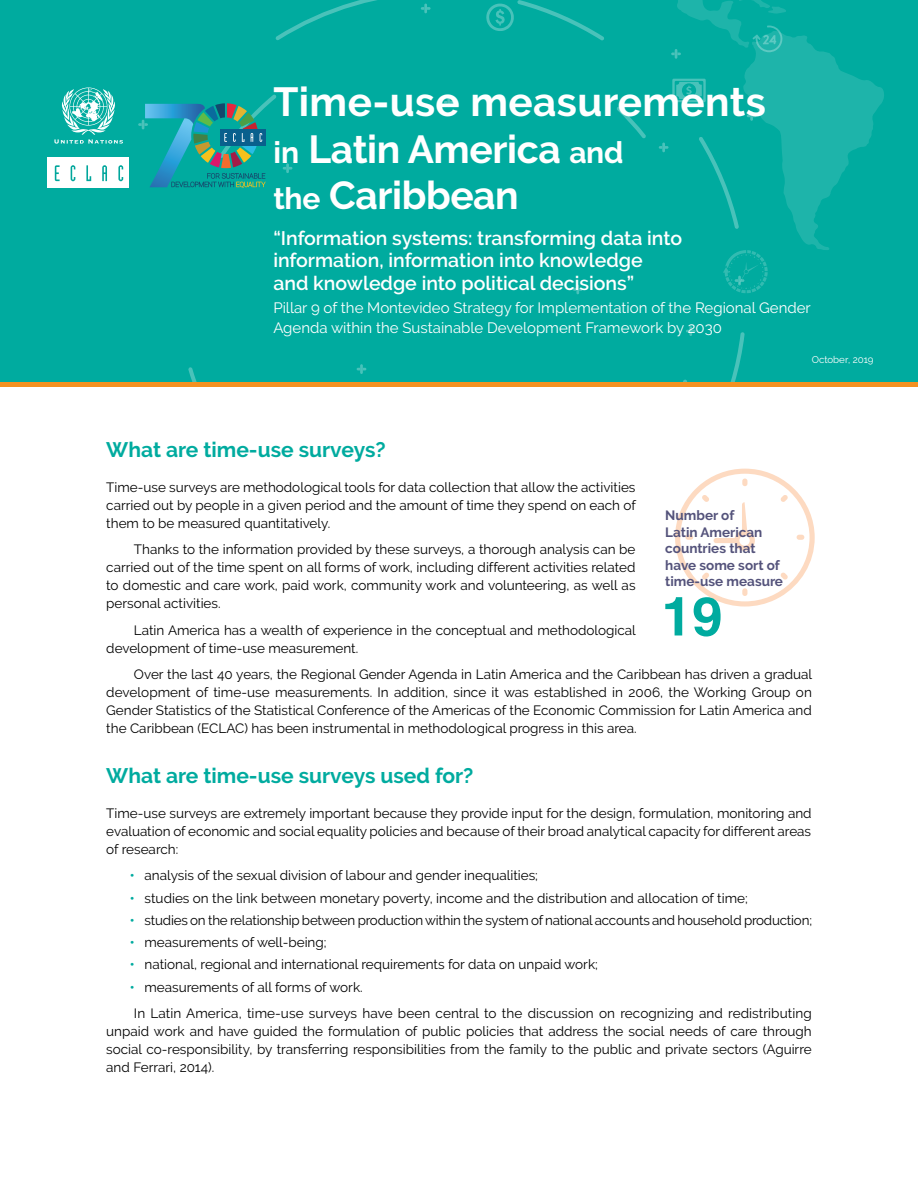
<style>
.page{position:relative;width:918px;height:1188px;background:#fff}
.page>*{position:absolute;margin:0;border:0;box-sizing:border-box;transform-origin:0 0}
.t1{font:700 54px "Helvetica";color:#00ab9f}
.t2{font:700 40.5px "Raleway";letter-spacing:.01em;color:#fff}
.t3{font:700 39px/46.8px "Raleway";letter-spacing:-.01em;color:#fff}
.t4{font:700 21px "Raleway";color:#00ab9f}
.t5{font:600 19.5px/22.5px "Raleway";color:#fff}
.t6{font:15px/19.5px "Raleway";color:#fff}
.t7{font:13.5px/18px "Raleway";color:#000;text-align:justify}
.t8{font:700 13.5px/16.5px "Raleway";color:#54537b}
.t9{font:9.75px "Raleway";color:#fff}
.s1{font-size:30px}
.s2{font-weight:700;color:#00ab9f}
</style>
<div class="page">
<div style="left:0;top:375px;width:918px;height:12px;background:#f49121"></div>
<div style="left:0;top:0;width:918px;height:382px;background:#00ab9f"></div>
<svg style="left:686px;top:326px;width:10px;height:10px"></svg>
<svg style="left:357px;top:364px;width:9px;height:10px"></svg>
<svg style="left:188px;top:367px;width:9px;height:15px"></svg>
<svg style="left:730px;top:332px;width:15px;height:50px"></svg>
<svg style="left:675px;top:469px;width:140px;height:138px"></svg>
<svg style="left:138px;top:0;width:746px;height:294px"></svg>
<svg style="left:54px;top:88px;width:69px;height:56px"></svg>
<div style="left:47px;top:158px;width:82px;height:30px;background:#fff"></div>
<svg style="left:55px;top:165px;width:5px;height:16px"></svg>
<svg style="left:71px;top:165px;width:4px;height:16px"></svg>
<svg style="left:86px;top:165px;width:5px;height:16px"></svg>
<svg style="left:102px;top:165px;width:5px;height:16px"></svg>
<svg style="left:118px;top:165px;width:5px;height:16px"></svg>
<h2 class="t2" style="left:273px;top:78px;width:494px">Time-use measurements</h2>
<h3 class="t3" style="left:273px;top:126px;width:352px"><span class="s1">in</span> Latin America <span class="s1">and the</span> Caribbean</h3>
<h3 class="t5" style="left:273px;top:227px;width:410px">“Information systems: transforming data into information, information into knowledge and knowledge into political decisions”</h3>
<p class="t6" style="left:273px;top:298px;width:539px">Pillar 9 of the Montevideo Strategy for Implementation of the Regional Gender<br>Agenda within the Sustainable Development Framework by 2030</p>
<p class="t9" style="left:812px;top:354px;width:63px">October, 2019</p>
<h3 class="t4" style="left:106px;top:437px;width:281px">What are time-use surveys?</h3>
<p class="t7" style="left:106px;top:478px;width:531px">Time-use surveys are methodological tools for data collection that allow the activities carried out by people in a given period and the amount of time they spend on each of them to be measured quantitatively.</p>
<p class="t7" style="left:106px;top:541px;width:531px;text-indent:28px">Thanks to the information provided by these surveys, a thorough analysis can be carried out of the time spent on all forms of work, including different activities related to domestic and care work, paid work, community work and volunteering, as well as personal activities.</p>
<p class="t7" style="left:106px;top:621px;width:531px;text-indent:28px">Latin America has a wealth of experience in the conceptual and methodological development of time-use measurement.</p>
<p class="t7" style="left:106px;top:666px;width:707px;text-indent:28px">Over the last 40 years, the Regional Gender Agenda in Latin America and the Caribbean has driven a gradual development of time-use measurements. In addition, since it was established in 2006, the Working Group on Gender Statistics of the Statistical Conference of the Americas of the Economic Commission for Latin America and the Caribbean (ECLAC) has been instrumental in methodological progress in this area.</p>
<h3 class="t4" style="left:106px;top:763px;width:369px">What are time-use surveys used for?</h3>
<p class="t7" style="left:106px;top:804px;width:707px">Time-use surveys are extremely important because they provide input for the design, formulation, monitoring and evaluation of economic and social equality policies and because of their broad analytical capacity for different areas of research:</p>
<p class="t7" style="left:130px;top:867px;width:410px"><span class="s2">•</span> analysis of the sexual division of labour and gender inequalities;</p>
<p class="t7" style="left:130px;top:889px;width:620px"><span class="s2">•</span> studies on the link between monetary poverty, income and the distribution and allocation of time;</p>
<p class="t7" style="left:130px;top:911px;width:684px"><span class="s2">•</span> studies on the relationship between production within the system of national accounts and household production;</p>
<p class="t7" style="left:130px;top:933px;width:198px"><span class="s2">•</span> measurements of well-being;</p>
<p class="t7" style="left:130px;top:956px;width:470px"><span class="s2">•</span> national, regional and international requirements for data on unpaid work;</p>
<p class="t7" style="left:134px;top:974px;width:679px;line-height:26.5px;text-indent:-4px"><span class="s2">•</span> measurements of all forms of work.<br>In Latin America, time-use surveys have been central to the discussion on recognizing and redistributing</p>
<p class="t7" style="left:106px;top:1022px;width:707px">unpaid work and have guided the formulation of public policies that address the social needs of care through social co-responsibility, by transferring responsibilities from the family to the public and private sectors (Aguirre and Ferrari, 2014).</p>
<p class="t8" style="left:665px;top:507px;width:119px">Number of<br>Latin American countries that have some sort of time-use measure</p>
<h1 class="t1" style="left:662px;top:584px;width:62px">19</h1>
</div>
